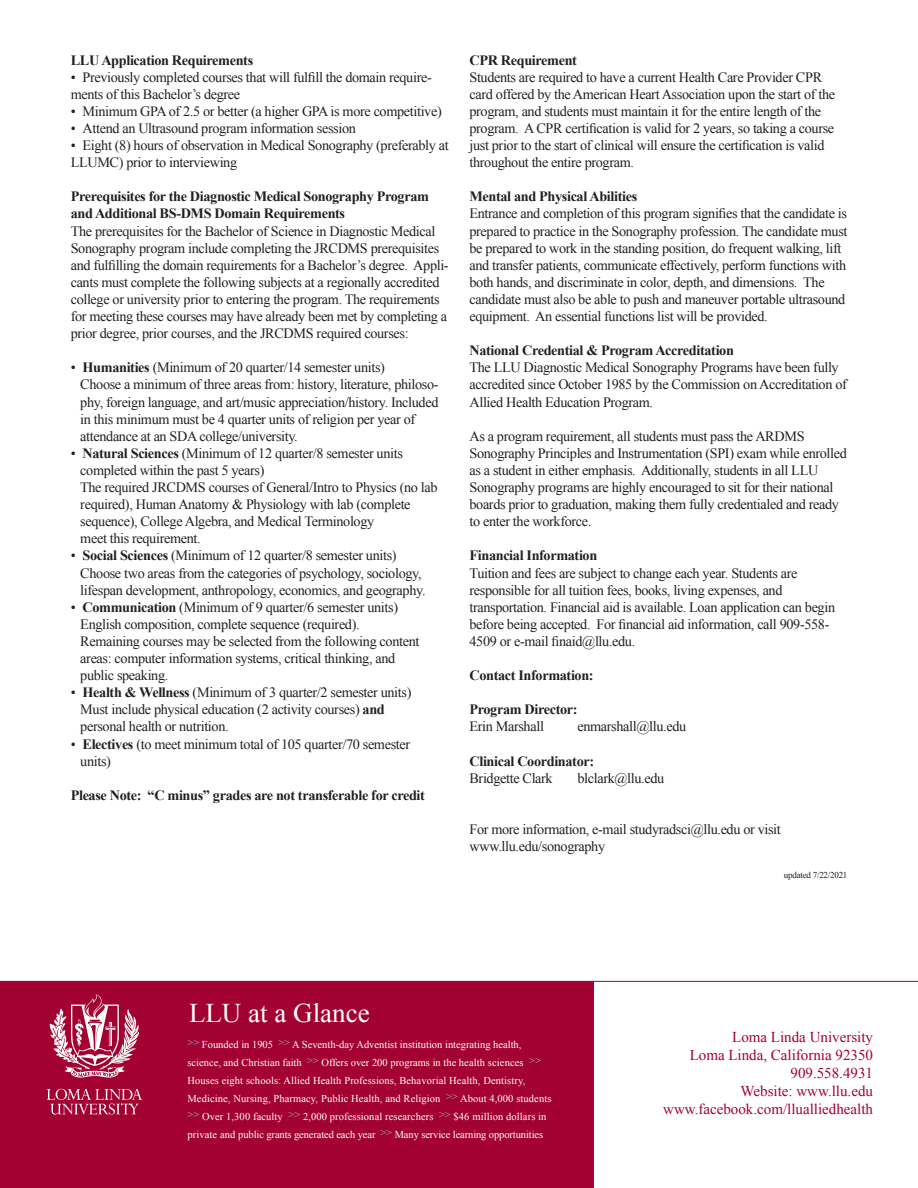
<style>
.page{position:relative;width:918px;height:1188px;background:#fff}
.page>*{position:absolute;margin:0;border:0;box-sizing:border-box;transform-origin:0 0}
.t1{font:27px "Times New Roman";color:#fff}
.address_block{font:15px "Times New Roman";color:#a40133}
.t2{font:14.25px/17.1px "Times New Roman";letter-spacing:-.025em;color:#231f20}
.t3{font:700 14.25px/17.1px "Times New Roman";letter-spacing:-.025em;color:#231f20}
.t4{font:10.5px/18px "Times New Roman";letter-spacing:.01em;color:#fff}
.t5{font:9px "Times New Roman";letter-spacing:-.025em;color:#231f20}
.s1{font-weight:700}
.s2{color:#9bc9d4}
</style>
<div class="page">
<div style="left:0;top:981px;width:594px;height:207px;background:#a40133"></div>
<hr style="left:0;top:981px;width:918px;height:1px;background:#a40133">
<svg style="left:47px;top:1089px;width:95px;height:26px"></svg>
<svg style="left:50px;top:994px;width:89px;height:84px"></svg>
<p class="t3" style="left:71px;top:51px;width:184px">LLU Application Requirements</p>
<p class="t2" style="left:71px;top:68px;width:363px">• Previously completed courses that will fulfill the domain require&shy;ments of this Bachelor’s degree</p>
<p class="t2" style="left:71px;top:102px;width:373px">• Minimum GPA of 2.5 or better (a higher GPA is more competitive)</p>
<p class="t2" style="left:71px;top:119px;width:287px">• Attend an Ultrasound program information session</p>
<p class="t2" style="left:71px;top:136px;width:380px">• Eight (8) hours of observation in Medical Sonography (preferably at<br>LLUMC) prior to interviewing</p>
<p class="t3" style="left:71px;top:188px;width:360px">Prerequisites for the Diagnostic Medical Sonography Program and Additional BS-DMS Domain Requirements</p>
<p class="t2" style="left:71px;top:222px;width:379px">The prerequisites for the Bachelor of Science in Diagnostic Medical Sonography program include completing the JRCDMS prerequisites and fulfilling the domain requirements for a Bachelor’s degree. Appli&shy;cants must complete the following subjects at a regionally accredited college or university prior to entering the program. The requirements for meeting these courses may have already been met by completing a prior degree, prior courses, and the JRCDMS required courses:</p>
<p class="t2" style="left:71px;top:359px;width:316px">• <span class="s1">Humanities</span> (Minimum of 20 quarter/14 semester units)</p>
<p class="t2" style="left:80px;top:376px;width:360px">Choose a minimum of three areas from: history, literature, philoso-</p>
<p class="t2" style="left:80px;top:393px;width:360px">phy, foreign language, and art/music appreciation/history. Included</p>
<p class="t2" style="left:80px;top:410px;width:336px">in this minimum must be 4 quarter units of religion per year of</p>
<p class="t2" style="left:80px;top:427px;width:219px">attendance at an SDA college/university.</p>
<p class="t2" style="left:71px;top:444px;width:334px">• <span class="s1">Natural Sciences</span> (Minimum of 12 quarter/8 semester units</p>
<p class="t2" style="left:80px;top:461px;width:186px">completed within the past 5 years)</p>
<p class="t2" style="left:80px;top:478px;width:359px">The required JRCDMS courses of General/Intro to Physics (no lab</p>
<p class="t2" style="left:80px;top:496px;width:332px">required), Human Anatomy &amp; Physiology with lab (complete</p>
<p class="t2" style="left:80px;top:513px;width:295px">sequence), College Algebra, and Medical Terminology</p>
<p class="t2" style="left:80px;top:530px;width:122px">meet this requirement.</p>
<p class="t2" style="left:71px;top:547px;width:327px">• <span class="s1">Social Sciences</span> (Minimum of 12 quarter/8 semester units)</p>
<p class="t2" style="left:80px;top:564px;width:343px">Choose two areas from the categories of psychology, sociology,</p>
<p class="t2" style="left:80px;top:581px;width:347px">lifespan development, anthropology, economics, and geography.</p>
<p class="t2" style="left:71px;top:598px;width:329px">• <span class="s1">Communication</span> (Minimum of 9 quarter/6 semester units)</p>
<p class="t2" style="left:80px;top:615px;width:281px">English composition, complete sequence (required).</p>
<p class="t2" style="left:80px;top:632px;width:341px">Remaining courses may be selected from the following content</p>
<p class="t2" style="left:80px;top:649px;width:316px">areas: computer information systems, critical thinking, and</p>
<p class="t2" style="left:80px;top:667px;width:90px">public speaking.</p>
<p class="t2" style="left:71px;top:684px;width:342px">• <span class="s1">Health &amp; Wellness</span> (Minimum of 3 quarter/2 semester units)</p>
<p class="t2" style="left:80px;top:701px;width:306px">Must include physical education (2 activity courses) <span class="s1">and</span></p>
<p class="t2" style="left:80px;top:718px;width:150px">personal health or nutrition.</p>
<p class="t2" style="left:71px;top:735px;width:341px">• <span class="s1">Electives</span> (to meet minimum total of 105 quarter/70 semester</p>
<p class="t2" style="left:80px;top:752px;width:32px">units)</p>
<p class="t3" style="left:71px;top:786px;width:356px">Please Note: “C minus” grades are not transferable for credit</p>
<p class="t3" style="left:469px;top:51px;width:109px">CPR Requirement</p>
<p class="t2" style="left:469px;top:68px;width:367px">Students are required to have a current Health Care Provider CPR card offered by the American Heart Association upon the start of the program, and students must maintain it for the entire length of the program. A CPR certification is valid for 2 years, so taking a course just prior to the start of clinical will ensure the certification is valid throughout the entire program.</p>
<p class="t3" style="left:469px;top:188px;width:169px">Mental and Physical Abilities</p>
<p class="t2" style="left:469px;top:205px;width:380px">Entrance and completion of this program signifies that the candidate is prepared to practice in the Sonography profession. The candidate must be prepared to work in the standing position, do frequent walking, lift and transfer patients, communicate effectively, perform functions with both hands, and discriminate in color, depth, and dimensions. The candidate must also be able to push and maneuver portable ultrasound equipment. An essential functions list will be provided.</p>
<p class="t3" style="left:469px;top:342px;width:266px">National Credential &amp; Program Accreditation</p>
<p class="t2" style="left:469px;top:359px;width:379px">The LLU Diagnostic Medical Sonography Programs have been fully accredited since October 1985 by the Commission on Accreditation of<br>Allied Health Education Program.</p>
<p class="t2" style="left:469px;top:427px;width:379px">As a program requirement, all students must pass the ARDMS Sonography Principles and Instrumentation (SPI) exam while enrolled as a student in either emphasis. Additionally, students in all LLU Sonography programs are highly encouraged to sit for their national boards prior to graduation, making them fully credentialed and ready to enter the workforce.</p>
<p class="t3" style="left:469px;top:547px;width:129px">Financial Information</p>
<p class="t2" style="left:469px;top:564px;width:367px">Tuition and fees are subject to change each year. Students are responsible for all tuition fees, books, living expenses, and transportation. Financial aid is available. Loan application can begin before being accepted. For financial aid information, call 909-558- 4509 or e-mail finaid@llu.edu.</p>
<p class="t3" style="left:469px;top:666px;width:126px">Contact Information:</p>
<p class="t3" style="left:469px;top:701px;width:110px">Program Director:</p>
<p class="t2" style="left:469px;top:718px;width:76px">Erin Marshall</p>
<p class="t2" style="left:577px;top:718px;width:110px">enmarshall@llu.edu</p>
<p class="t3" style="left:469px;top:752px;width:126px">Clinical Coordinator:</p>
<p class="t2" style="left:469px;top:769px;width:85px">Bridgette Clark</p>
<p class="t2" style="left:577px;top:769px;width:88px">blclark@llu.edu</p>
<p class="t2" style="left:469px;top:821px;width:313px">For more information, e-mail studyradsci@llu.edu or visit</p>
<p class="t2" style="left:469px;top:838px;width:137px">www.llu.edu/sonography</p>
<p class="t5" style="left:784px;top:869px;width:65px">updated 7/22/2021</p>
<p class="t1" style="left:189px;top:995px;width:182px">LLU at a Glance</p>
<p class="t4" style="left:188px;top:1035px;width:366px"><span class="s2">&gt;&gt;</span> Founded in 1905 <span class="s2">&gt;&gt;</span> A Seventh-day Adventist institution integrating health, science, and Christian faith <span class="s2">&gt;&gt;</span> Offers over 200 programs in the health sciences <span class="s2">&gt;&gt; </span>Houses eight schools: Allied Health Professions, Behavorial Health, Dentistry, Medicine, Nursing, Pharmacy, Public Health, and Religion <span class="s2">&gt;&gt;</span> About 4,000 students <span class="s2">&gt;&gt;</span> Over 1,300 faculty <span class="s2">&gt;&gt;</span> 2,000 professional researchers <span class="s2">&gt;&gt;</span> $46 million dollars in private and public grants generated each year <span class="s2">&gt;&gt;</span> Many service learning opportunities</p>
<p class="address_block" style="left:732px;top:1027px;width:142px">Loma Linda University</p>
<p class="address_block" style="left:690px;top:1045px;width:185px">Loma Linda, California 92350</p>
<p class="address_block" style="left:790px;top:1063px;width:84px">909.558.4931</p>
<p class="address_block" style="left:741px;top:1081px;width:134px">Website: www.llu.edu</p>
<p class="address_block" style="left:663px;top:1099px;width:211px">www.facebook.com/llualliedhealth</p>
</div>
